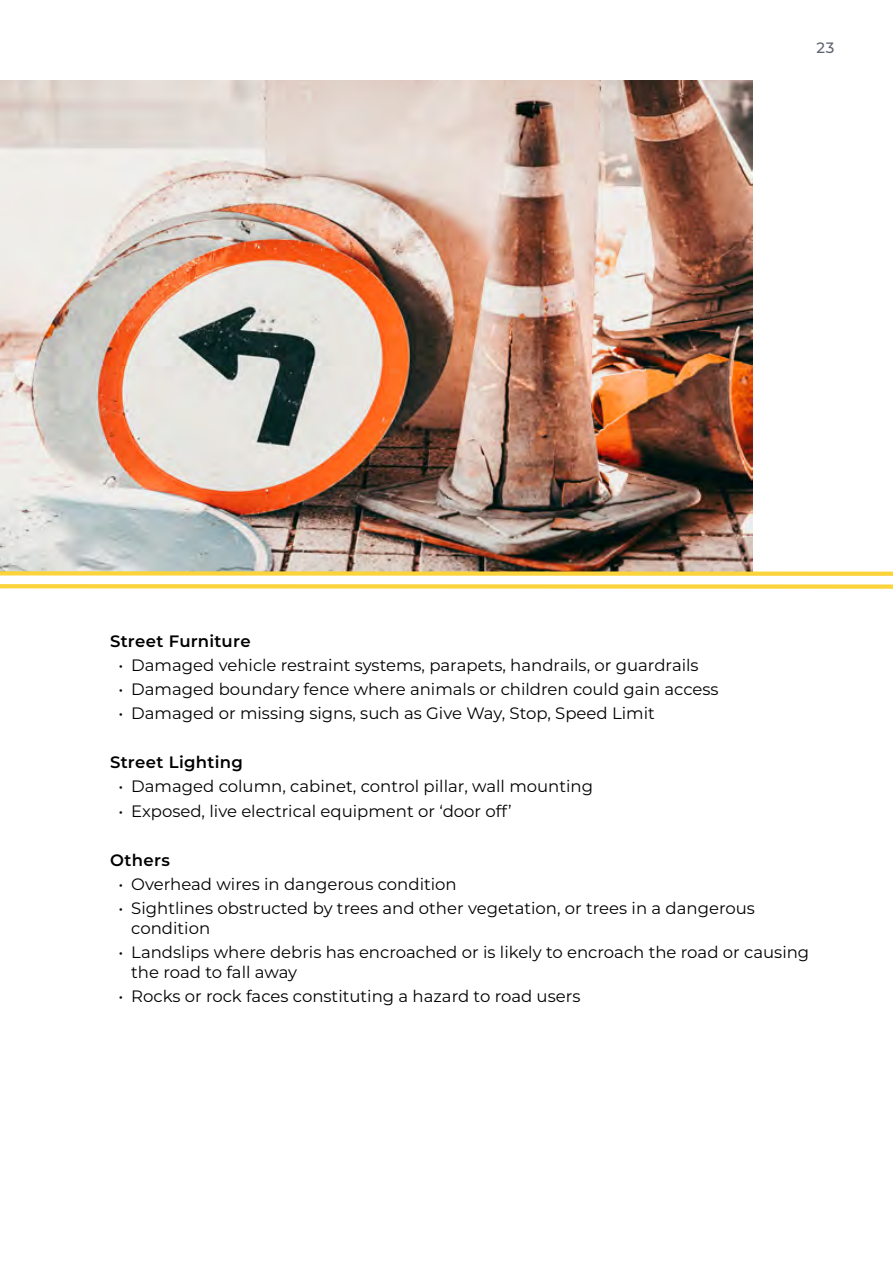
<style>
.page{position:relative;width:893px;height:1263px;background:#fff}
.page>*{position:absolute;margin:0;border:0;box-sizing:border-box;transform-origin:0 0}
.t1{font:16.5px/19.8px "Montserrat";color:#000}
.subheading{font:600 16.5px "Montserrat";letter-spacing:.015em;color:#000}
.t2{font:500 15px "Montserrat";color:#606470}
</style>
<div class="page">
<img style="left:0;top:80px;width:753px;height:491px">
<div style="left:0;top:584px;width:893px;height:5px;background:#fbd33b"></div>
<div style="left:0;top:571px;width:893px;height:5px;background:#fbd33b"></div>
<p class="t2" style="left:816px;top:37px;width:20px">23</p>
<p class="subheading" style="left:110px;top:629px;width:142px">Street Furniture</p>
<p class="t1" style="left:119px;top:654px;width:582px">• Damaged vehicle restraint systems, parapets, handrails, or guardrails</p>
<p class="t1" style="left:119px;top:678px;width:602px">• Damaged boundary fence where animals or children could gain access</p>
<p class="t1" style="left:119px;top:702px;width:538px">• Damaged or missing signs, such as Give Way, Stop, Speed Limit</p>
<p class="subheading" style="left:110px;top:751px;width:134px">Street Lighting</p>
<p class="t1" style="left:119px;top:776px;width:476px">• Damaged column, cabinet, control pillar, wall mounting</p>
<p class="t1" style="left:119px;top:800px;width:395px">• Exposed, live electrical equipment or ‘door off’</p>
<p class="subheading" style="left:110px;top:848px;width:62px">Others</p>
<p class="t1" style="left:119px;top:874px;width:340px">• Overhead wires in dangerous condition</p>
<p class="t1" style="left:131px;top:898px;width:625px;text-indent:-13px">• Sightlines obstructed by trees and other vegetation, or trees in a dangerous condition</p>
<p class="t1" style="left:131px;top:942px;width:679px;text-indent:-13px">• Landslips where debris has encroached or is likely to encroach the road or causing the road to fall away</p>
<p class="t1" style="left:119px;top:985px;width:463px">• Rocks or rock faces constituting a hazard to road users</p>
</div>
